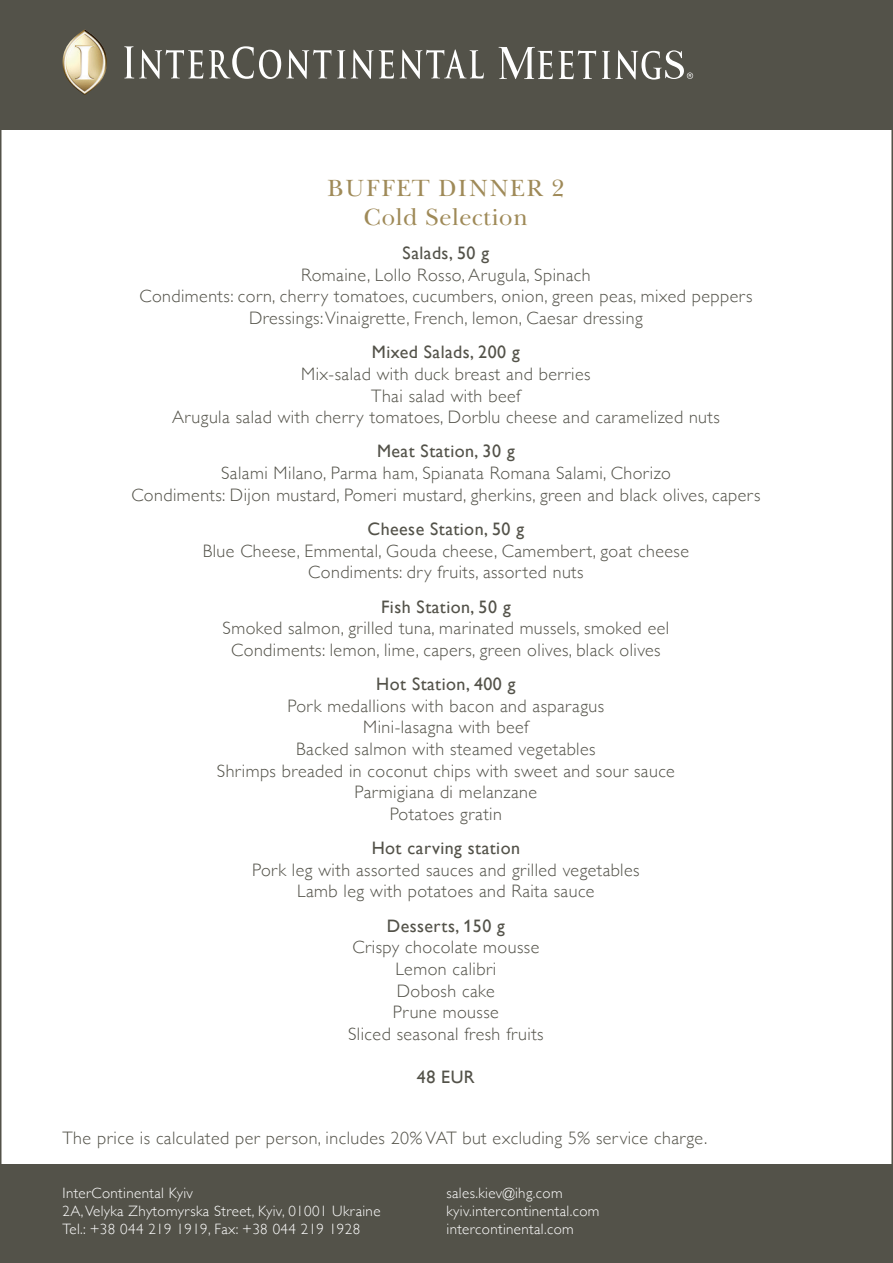
<style>
.page{position:relative;width:893px;height:1263px;background:#fff}
.page>*{position:absolute;margin:0;border:0;box-sizing:border-box;transform-origin:0 0}
.t1{font:24px/28.8px "Baskerville Cyr Upright";letter-spacing:.025em;color:#9f8a58;text-align:center}
.t2{font:300 18px/21.6px "Gill Sans";letter-spacing:.025em;color:#535249;text-align:center}
.t3{font:18px "Gill Sans";letter-spacing:.025em;color:#535249}
.t4{font:300 15px/18px "Gill Sans";letter-spacing:.025em;color:#fff}
.s1{font-weight:400}
.s2{font-family:"Gill Sans C";font-weight:400}
</style>
<div class="page">
<div style="left:0;top:0;width:893px;height:130px;background:#535249"></div>
<div style="left:0;top:1164px;width:893px;height:99px;background:#535249"></div>
<img style="left:63px;top:29px;width:44px;height:66px">
<svg style="left:337px;top:50px;width:57px;height:29px"></svg>
<svg style="left:400px;top:49px;width:84px;height:30px"></svg>
<svg style="left:124px;top:46px;width:79px;height:33px"></svg>
<svg style="left:209px;top:46px;width:122px;height:33px"></svg>
<svg style="left:602px;top:50px;width:91px;height:30px"></svg>
<svg style="left:499px;top:47px;width:97px;height:32px"></svg>
<hr style="left:0;top:95px;width:2px;height:1092px;background:#535249">
<hr style="left:891px;top:95px;width:2px;height:1092px;background:#535249">
<h1 class="t1" style="left:327px;top:174px;width:239px">BUFFET DINNER 2<br>Cold Selection</h1>
<p class="t3" style="left:403px;top:242px;width:88px">Salads, 50 g</p>
<p class="t2" style="left:139px;top:263px;width:614px">Romaine, Lollo Rosso, Arugula, Spinach<br>Condiments: corn, cherry tomatoes, cucumbers, onion, green peas, mixed peppers<br>Dressings: Vinaigrette, French, lemon, Caesar dressing</p>
<p class="t3" style="left:372px;top:342px;width:149px">Mixed Salads, 200 g</p>
<p class="t2" style="left:172px;top:362px;width:549px">Mix-salad with duck breast and berries<br>Thai salad with beef<br>Arugula salad with cherry tomatoes, Dorblu cheese and caramelized nuts</p>
<p class="t3" style="left:377px;top:441px;width:139px">Meat Station, 30 g</p>
<p class="t2" style="left:131px;top:461px;width:631px">Salami Milano, Parma ham, Spianata Romana Salami, Chorizo<br>Condiments: Dijon mustard, Pomeri mustard, gherkins, green and black olives, capers</p>
<p class="t3" style="left:367px;top:518px;width:158px">Cheese Station, 50 g</p>
<p class="t2" style="left:203px;top:539px;width:488px">Blue Cheese, Emmental, Gouda cheese, Camembert, goat cheese<br>Condiments: dry fruits, assorted nuts</p>
<p class="t3" style="left:381px;top:596px;width:131px">Fish Station, 50 g</p>
<p class="t2" style="left:223px;top:617px;width:448px">Smoked salmon, grilled tuna, marinated mussels, smoked eel<br>Condiments: lemon, lime, capers, green olives, black olives</p>
<p class="t3" style="left:376px;top:673px;width:141px">Hot Station, 400 g</p>
<p class="t2" style="left:217px;top:694px;width:460px">Pork medallions with bacon and asparagus<br>Mini-lasagna with beef<br>Backed salmon with steamed vegetables<br>Shrimps breaded in coconut chips with sweet and sour sauce Parmigiana di melanzane<br>Potatoes gratin</p>
<p class="t3" style="left:372px;top:837px;width:150px">Hot carving station</p>
<p class="t2" style="left:252px;top:858px;width:389px">Pork leg with assorted sauces and grilled vegetables<br>Lamb leg with potatoes and Raita sauce</p>
<p class="t2" style="left:348px;top:914px;width:197px"><span class="s1">Desserts,</span> <span class="s2">1</span><span class="s1">50 g<br></span>Crispy chocolate mousse<br>Lemon calibri<br>Dobosh cake<br>Prune mousse<br>Sliced seasonal fresh fruits</p>
<p class="t3" style="left:417px;top:1066px;width:59px">48 EUR</p>
<p class="t2" style="left:63px;top:1126px;width:646px">The price is calculated per person, includes 20% VAT but excluding 5% service charge.</p>
<p class="t4" style="left:63px;top:1183px;width:320px">InterContinental Kyiv<br>2A, Velyka Zhytomyrska Street, Kyiv, 01001 Ukraine<br>Tel.: +38 044 219 1919, Fax: +38 044 219 1928</p>
<p class="t4" style="left:446px;top:1183px;width:154px">sales.kiev@ihg.com kyiv.intercontinental.com intercontinental.com</p>
</div>
